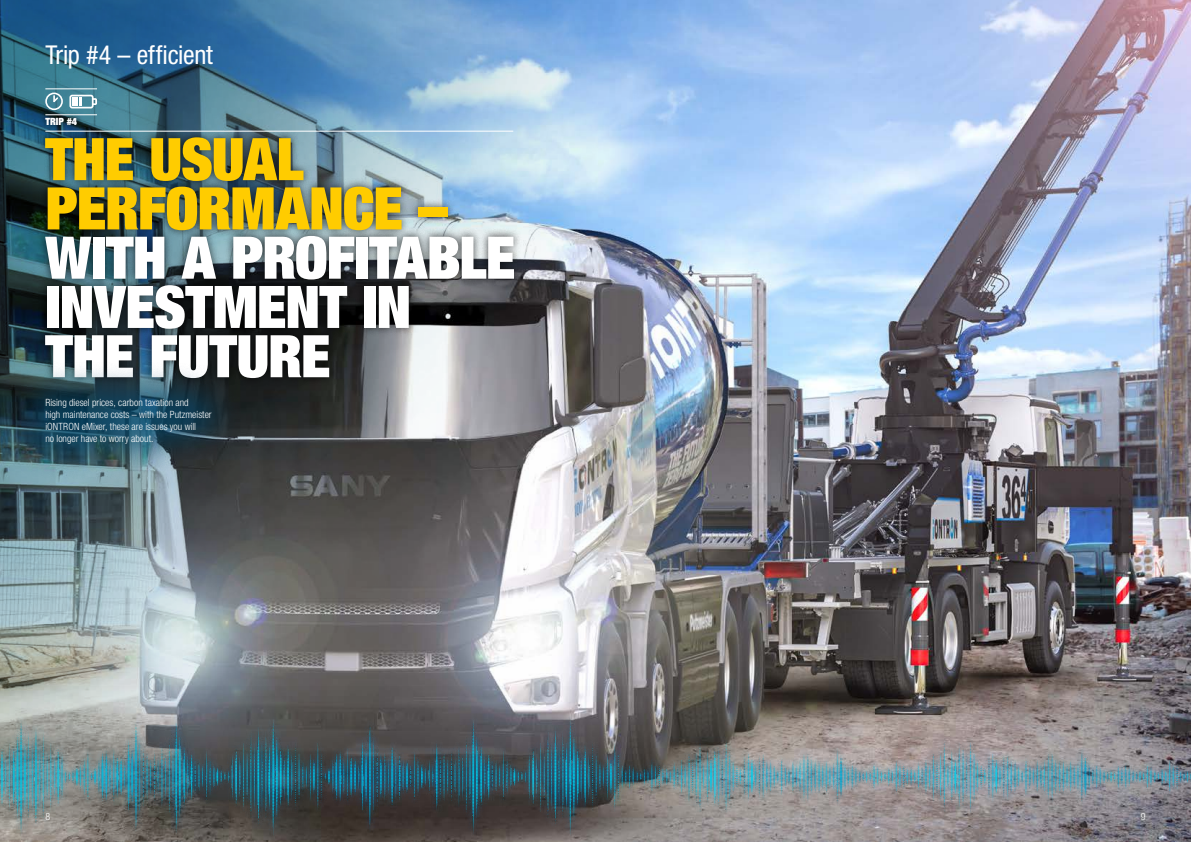
<style>
.page{position:relative;width:1191px;height:842px;background:#fff}
.page>*{position:absolute;margin:0;border:0;box-sizing:border-box;transform-origin:0 0}
.t1{font:900 condensed 58.8px/49.3px "Helvetica Neue LT Pro";letter-spacing:-.01em;color:#fff}
.t2{font:900 condensed 58.8px/49.3px "Helvetica Neue LT Pro";letter-spacing:-.015em;color:#fc0}
.t3{font:condensed 26px "Helvetica Neue LT Pro";letter-spacing:-.015em;color:#fff}
.t4{font:300 condensed 10px/12px "Helvetica Neue LT Pro";color:#fff}
.t5{font:900 condensed 10px "Helvetica Neue LT Pro";color:#fff}
</style>
<div class="page">
<img style="left:799px;top:0;width:392px;height:686px">
<img style="left:799px;top:686px;width:392px;height:156px">
<div style="left:0;top:713px;width:1191px;height:126px;background:#009ee3;opacity:.75"></div>
<img style="left:0;top:0;width:799px;height:842px">
<div style="left:36px;top:128px;width:487px;height:259px;background:#000;opacity:.75"></div>
<div style="left:39px;top:111px;width:44px;height:19px;background:#000;opacity:.75"></div>
<svg style="left:69px;top:95px;width:28px;height:13px"></svg>
<hr style="left:45px;top:114px;width:52px;height:1px;background:#fff">
<hr style="left:45px;top:131px;width:468px;height:1px;background:#fff">
<hr style="left:45px;top:88px;width:52px;height:1px;background:#fff">
<div style="left:45px;top:93px;width:18px;height:17px;border:2px solid #fff;border-radius:50%"></div>
<svg style="left:52px;top:96px;width:8px;height:8px"></svg>
<div style="left:7px;top:360px;width:242px;height:121px;background:#00466b;opacity:.75"></div>
<h2 class="t3" style="left:45px;top:40px;width:169px">Trip #4 – efficient</h2>
<p class="t5" style="left:45px;top:115px;width:33px">TRIP #4</p>
<h1 class="t2" style="left:45px;top:133px;width:404px">THE USUAL<br>PERFORMANCE –</h1>
<h1 class="t1" style="left:45px;top:232px;width:471px">WITH A PROFITABLE<br>INVESTMENT IN<br>THE FUTURE</h1>
<p class="t4" style="left:45px;top:396px;width:168px">Rising diesel prices, carbon taxation and<br>high maintenance costs – with the Putzmeister iONTRON eMixer, these are issues you will<br>no longer have to worry about.</p>
<p class="t4" style="left:45px;top:810px;width:6px">8</p>
<p class="t4" style="left:1140px;top:810px;width:6px">9</p>
</div>
